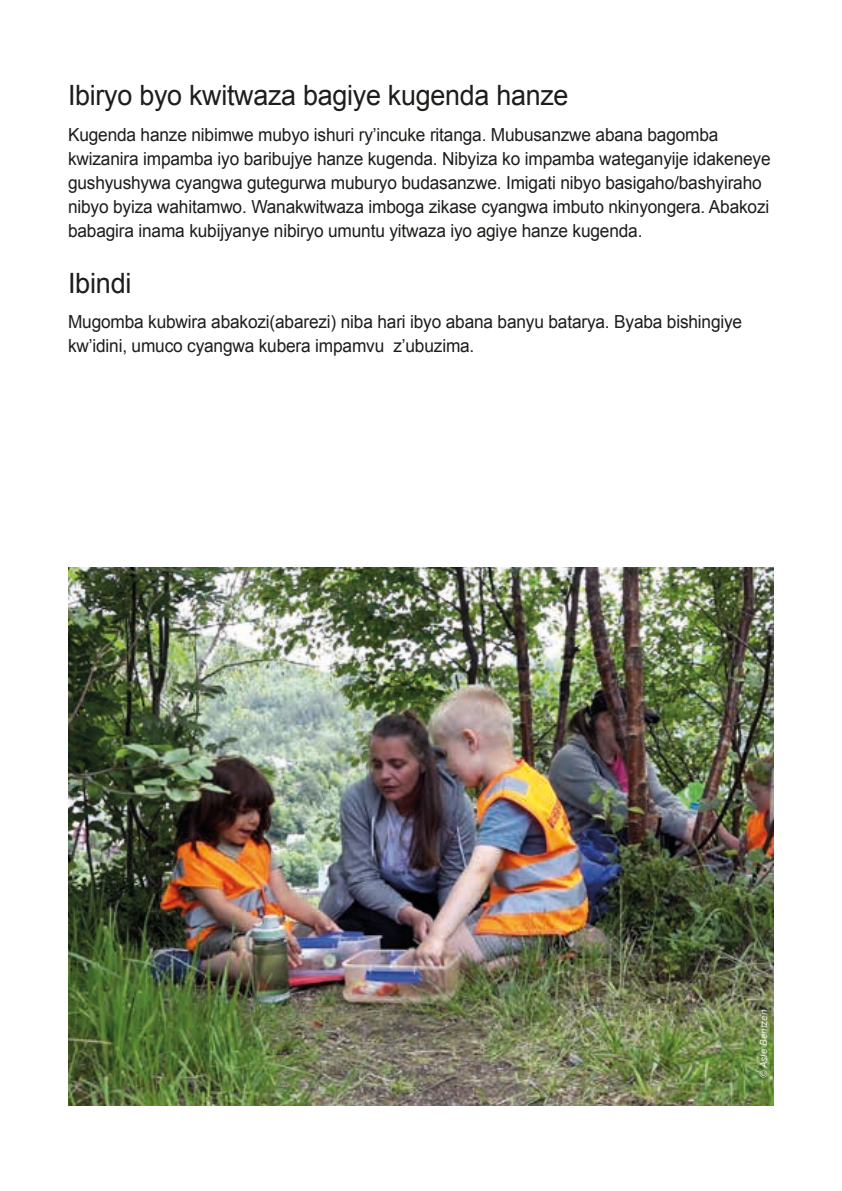
<style>
.page{position:relative;width:842px;height:1191px;background:#fff}
.page>*{position:absolute;margin:0;border:0;box-sizing:border-box;transform-origin:0 0}
.t1{font:28px "Arial";letter-spacing:-.01em;color:#1d1d1b;scale:.96 1}
.t2{font:28px "Arial";letter-spacing:-.01em;color:#1d1d1b}
.t3{font:18px/24px "Arial";letter-spacing:-.01em;color:#1d1d1b;scale:.96 1}
.t4{font:italic 10px "Arial";letter-spacing:.01em;color:#fff}
</style>
<div class="page">
<img style="left:68px;top:567px;width:706px;height:539px">
<hr style="left:841px;top:0;width:1px;height:283px;background:#8d9024">
<h1 class="t1" style="left:68px;top:77px;width:523px">Ibiryo byo kwitwaza bagiye kugenda hanze</h1>
<p class="t3" style="left:68px;top:123px;width:733px">Kugenda hanze nibimwe mubyo ishuri ry’incuke ritanga. Mubusanzwe abana bagomba kwizanira impamba iyo baribujye hanze kugenda. Nibyiza ko impamba wateganyije idakeneye gushyushywa cyangwa gutegurwa muburyo budasanzwe. Imigati nibyo basigaho/bashyiraho nibyo byiza wahitamwo. Wanakwitwaza imboga zikase cyangwa imbuto nkinyongera. Abakozi babagira inama kubijyanye nibiryo umuntu yitwaza iyo agiye hanze kugenda.</p>
<h1 class="t2" style="left:68px;top:265px;width:65px">Ibindi</h1>
<p class="t3" style="left:68px;top:310px;width:704px">Mugomba kubwira abakozi(abarezi) niba hari ibyo abana banyu batarya. Byaba bishingiye kw’idini, umuco cyangwa kubera impamvu z’ubuzima.</p>
<p class="t4" style="left:757px;top:1077px;width:69px;rotate:-90deg">© Asle Bentzen</p>
</div>
